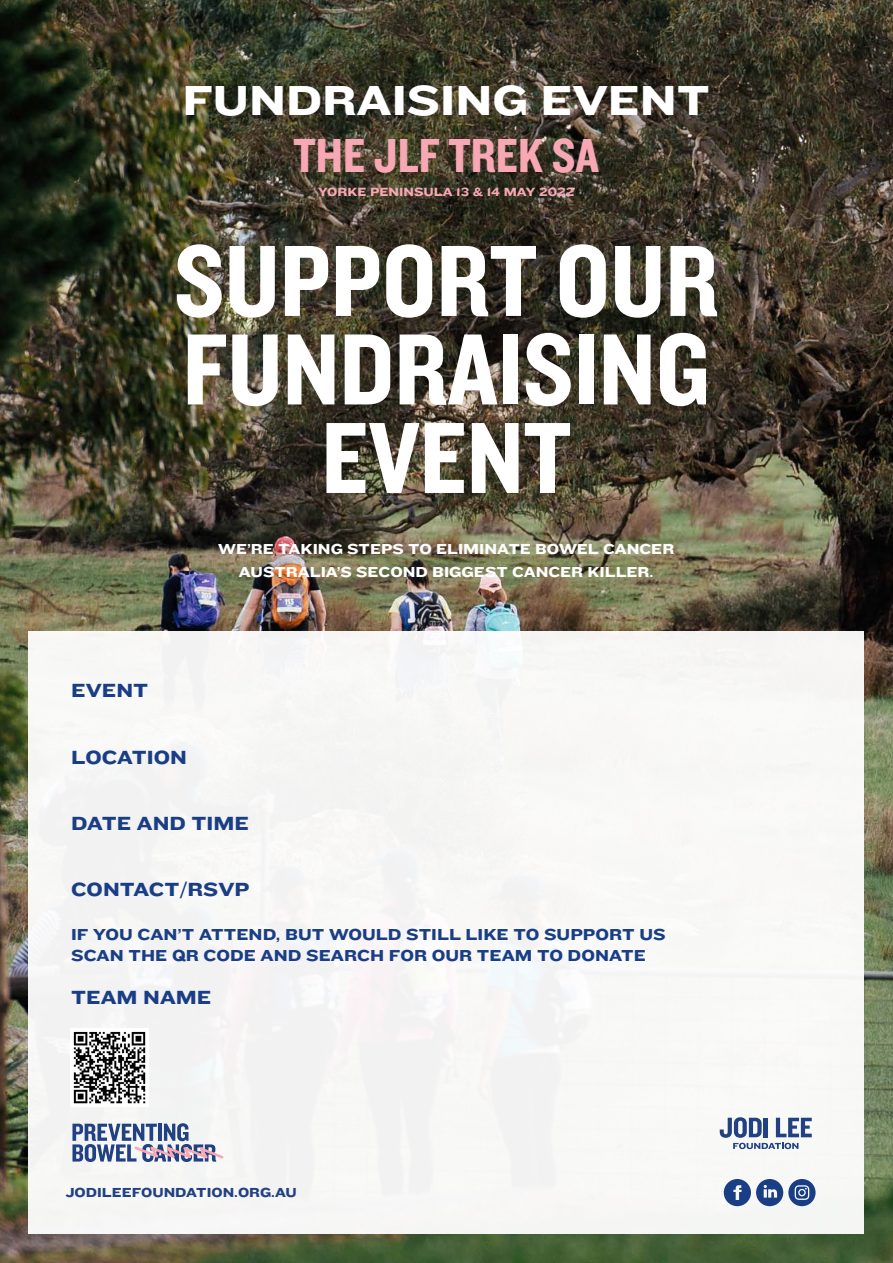
<style>
.page{position:relative;width:893px;height:1263px;background:#fff}
.page>*{position:absolute;margin:0;border:0;box-sizing:border-box;transform-origin:0 0}
.t1{font:105px/88.5px "Knockout HTF50 Welterweight";color:#fff;text-align:center}
.t2{font:49.5px "Knockout HTF50 Welterweight";color:#f7a8b4}
.t3{font:43.5px "Knockout HTF53 Heviweight";color:#fff}
.t4{font:19.8px "Knockout HTF53 Heviweight";color:#193e85}
.t5{font:16.5px/21px "Knockout HTF53 Heviweight";color:#193e85}
.t6{font:15px/22.5px "Knockout HTF53 Heviweight";color:#fff;text-align:center}
.t7{font:13.65px "Knockout HTF53 Heviweight";color:#214183}
.t8{font:12.45px "Knockout HTF53 Heviweight";color:#f7a8b4}
</style>
<div class="page">
<img style="left:0;top:0;width:893px;height:1263px">
<div style="left:28px;top:631px;width:836px;height:603px;background:#f7f7f6"></div>
<svg style="left:72px;top:1123px;width:152px;height:39px"></svg>
<svg style="left:720px;top:1117px;width:92px;height:32px"></svg>
<img style="left:73px;top:1032px;width:73px;height:72px">
<svg style="left:724px;top:1179px;width:92px;height:27px"></svg>
<h3 class="t3" style="left:182px;top:76px;width:529px">FUNDRAISING EVENT</h3>
<h2 class="t2" style="left:293px;top:130px;width:307px">THE JLF TREK SA</h2>
<p class="t8" style="left:318px;top:185px;width:258px">YORKE PENINSULA 13 &amp; 14 MAY 2022</p>
<h1 class="t1" style="left:174px;top:240px;width:546px">SUPPORT OUR<br>FUNDRAISING<br>EVENT</h1>
<p class="t6" style="left:218px;top:538px;width:457px">WE’RE TAKING STEPS TO ELIMINATE BOWEL CANCER<br>AUSTRALIA’S SECOND BIGGEST CANCER KILLER.</p>
<p class="t4" style="left:71px;top:680px;width:79px">EVENT</p>
<p class="t4" style="left:71px;top:746px;width:117px">LOCATION</p>
<p class="t4" style="left:71px;top:812px;width:179px">DATE AND TIME</p>
<p class="t4" style="left:71px;top:879px;width:180px">CONTACT/RSVP</p>
<p class="t5" style="left:71px;top:924px;width:596px">IF YOU CAN’T ATTEND, BUT WOULD STILL LIKE TO SUPPORT US<br>SCAN THE QR CODE AND SEARCH FOR OUR TEAM TO DONATE</p>
<p class="t4" style="left:71px;top:986px;width:142px">TEAM NAME</p>
<p class="t7" style="left:65px;top:1185px;width:233px">JODILEEFOUNDATION.ORG.AU</p>
</div>
